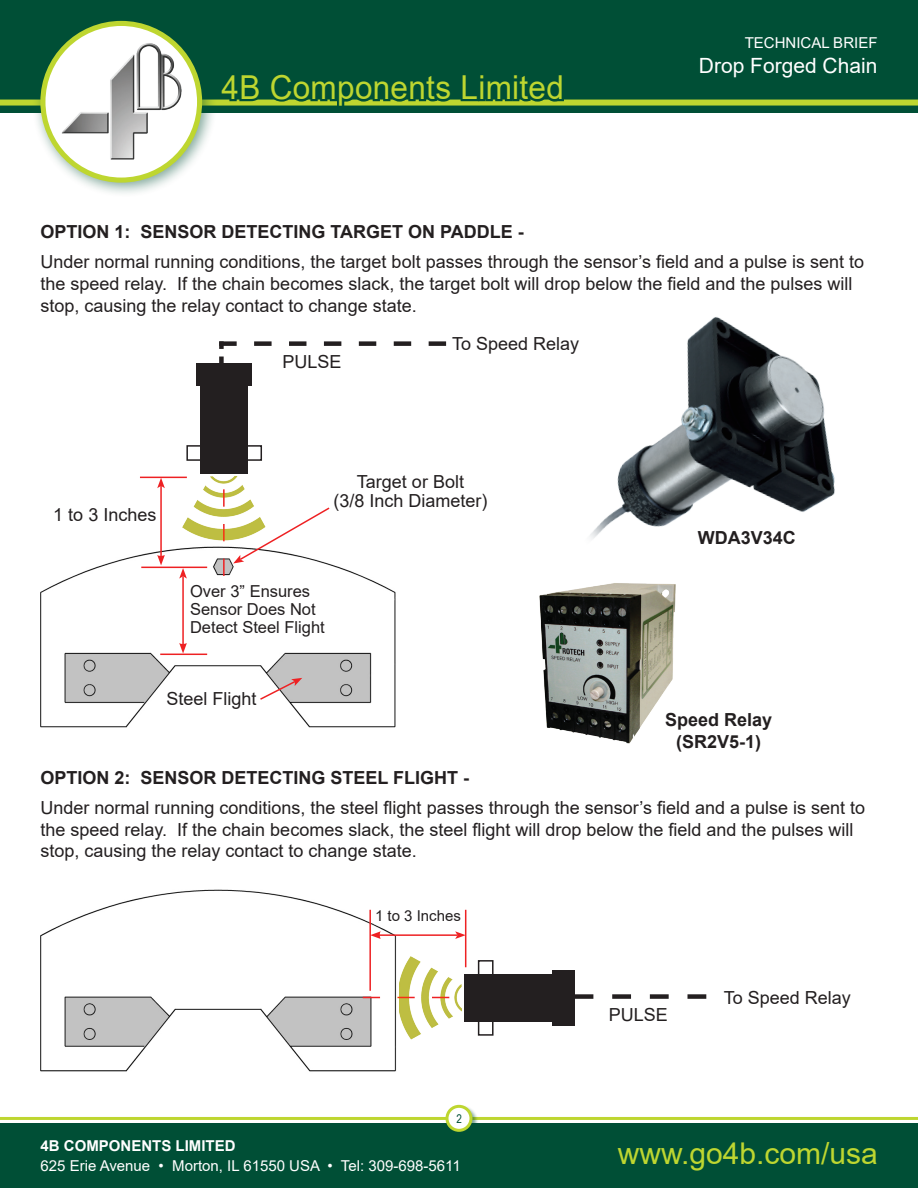
<style>
.page{position:relative;width:918px;height:1188px;background:#fff}
.page>*{position:absolute;margin:0;border:0;box-sizing:border-box;transform-origin:0 0}
.t1{font:33px "Arial";letter-spacing:.01em;color:#bed630;scale:.95 1}
.t2{font:30px "Arial";color:#bed630}
.t3{font:21px "Arial";color:#fff}
.t4{font:18px/21.6px "Arial";color:#231f20}
.t5{font:700 18px "Arial";color:#231f20}
.t6{font:16.5px/18px "Arial";color:#231f20}
.t7{font:15px "Arial";color:#fff}
.t8{font:700 15px "Arial";color:#fff}
.t9{font:15px "Arial";color:#231f20}
.t10{font:12px "Arial Narrow";color:#004f36}
</style>
<div class="page">
<div style="left:0;top:0;width:918px;height:112px;background:#004f36"></div>
<div style="left:0;top:100px;width:918px;height:6px;background:#bed630"></div>
<div style="left:32px;top:12px;width:186px;height:186px;background:#004f36;opacity:.5"></div>
<svg style="left:43px;top:23px;width:157px;height:157px;fill:#fff"></svg>
<div style="left:40px;top:21px;width:162px;height:162px;border:5px solid #bed630;border-radius:50%"></div>
<img style="left:59px;top:40px;width:120px;height:121px">
<svg style="left:217px;top:65px;width:349px;height:45px"></svg>
<div style="left:0;top:1123px;width:918px;height:65px;background:#004f36"></div>
<hr style="left:0;top:1117px;width:918px;height:3px;background:#bed630">
<div style="left:445px;top:1105px;width:34px;height:33px;background:#004f36;opacity:.5"></div>
<div style="left:447px;top:1106px;width:24px;height:24px;background:#fff;border-radius:50%"></div>
<div style="left:446px;top:1105px;width:26px;height:27px;border:3px solid #bed630;border-radius:50%"></div>
<img style="left:539px;top:589px;width:136px;height:155px">
<img style="left:40px;top:546px;width:356px;height:182px">
<svg style="left:223px;top:546px;width:2px;height:30px"></svg>
<div style="left:186px;top:445px;width:76px;height:16px;border:2px solid #231f20"></div>
<div style="left:196px;top:364px;width:56px;height:22px;background:#231f20"></div>
<div style="left:200px;top:376px;width:48px;height:98px;background:#231f20"></div>
<img style="left:152px;top:476px;width:102px;height:66px">
<svg style="left:219px;top:341px;width:227px;height:23px"></svg>
<hr style="left:182px;top:576px;width:2px;height:69px;background:#ee2123">
<svg style="left:179px;top:568px;width:8px;height:11px"></svg>
<svg style="left:179px;top:643px;width:8px;height:11px"></svg>
<svg style="left:233px;top:506px;width:98px;height:58px"></svg>
<hr style="left:141px;top:567px;width:66px;height:1px;background:#ee2123">
<hr style="left:160px;top:654px;width:47px;height:1px;background:#ee2123">
<hr style="left:140px;top:477px;width:47px;height:1px;background:#ee2123">
<hr style="left:160px;top:486px;width:2px;height:71px;background:#ee2123">
<svg style="left:157px;top:478px;width:8px;height:10px"></svg>
<svg style="left:157px;top:555px;width:8px;height:10px"></svg>
<svg style="left:258px;top:678px;width:44px;height:23px"></svg>
<img style="left:40px;top:889px;width:356px;height:183px">
<svg style="left:363px;top:997px;width:30px;height:1px"></svg>
<div style="left:478px;top:960px;width:16px;height:76px;border:2px solid #231f20"></div>
<div style="left:553px;top:970px;width:22px;height:56px;background:#231f20"></div>
<div style="left:465px;top:974px;width:98px;height:48px;background:#231f20"></div>
<img style="left:393px;top:925px;width:74px;height:145px">
<svg style="left:575px;top:994px;width:131px;height:5px"></svg>
<hr style="left:378px;top:934px;width:79px;height:2px;background:#ee2123">
<svg style="left:455px;top:931px;width:10px;height:8px"></svg>
<svg style="left:371px;top:931px;width:10px;height:8px"></svg>
<hr style="left:369px;top:910px;width:2px;height:81px;background:#ee2123">
<hr style="left:465px;top:910px;width:1px;height:57px;background:#ee2123">
<img style="left:574px;top:317px;width:261px;height:290px">
<h1 class="t1" style="left:222px;top:65px;width:362px">4B Components Limited</h1>
<p class="t7" style="left:745px;top:32px;width:134px">TECHNICAL BRIEF</p>
<p class="t3" style="left:699px;top:51px;width:180px">Drop Forged Chain</p>
<p class="t5" style="left:40px;top:219px;width:485px">OPTION 1: SENSOR DETECTING TARGET ON PADDLE -</p>
<p class="t4" style="left:40px;top:251px;width:825px">Under normal running conditions, the target bolt passes through the sensor’s field and a pulse is sent to the speed relay. If the chain becomes slack, the target bolt will drop below the field and the pulses will stop, causing the relay contact to change state.</p>
<p class="t4" style="left:283px;top:351px;width:61px">PULSE</p>
<p class="t4" style="left:452px;top:332px;width:129px">To Speed Relay</p>
<p class="t4" style="left:53px;top:503px;width:105px">1 to 3 Inches</p>
<p class="t4" style="left:357px;top:471px;width:109px">Target or Bolt</p>
<p class="t4" style="left:333px;top:490px;width:156px">(3/8 Inch Diameter)</p>
<p class="t6" style="left:190px;top:582px;width:136px">Over 3” Ensures<br>Sensor Does Not<br>Detect Steel Flight</p>
<p class="t4" style="left:166px;top:687px;width:92px">Steel Flight</p>
<p class="t5" style="left:698px;top:525px;width:100px">WDA3V34C</p>
<p class="t5" style="left:665px;top:707px;width:109px">Speed Relay</p>
<p class="t5" style="left:676px;top:729px;width:87px">(SR2V5-1)</p>
<p class="t5" style="left:40px;top:765px;width:430px">OPTION 2: SENSOR DETECTING STEEL FLIGHT -</p>
<p class="t4" style="left:40px;top:797px;width:826px">Under normal running conditions, the steel flight passes through the sensor’s field and a pulse is sent to the speed relay. If the chain becomes slack, the steel flight will drop below the field and the pulses will stop, causing the relay contact to change state.</p>
<p class="t9" style="left:375px;top:905px;width:87px">1 to 3 Inches</p>
<p class="t10" style="left:456px;top:1110px;width:7px">2</p>
<p class="t8" style="left:40px;top:1135px;width:197px">4B COMPONENTS LIMITED</p>
<p class="t7" style="left:40px;top:1155px;width:422px">625 Erie Avenue • Morton, IL 61550 USA • Tel: 309-698-5611</p>
<p class="t4" style="left:609px;top:1004px;width:61px">PULSE</p>
<p class="t4" style="left:724px;top:987px;width:129px">To Speed Relay</p>
<h2 class="t2" style="left:618px;top:1133px;width:262px">www.go4b.com/usa</h2>
</div>
